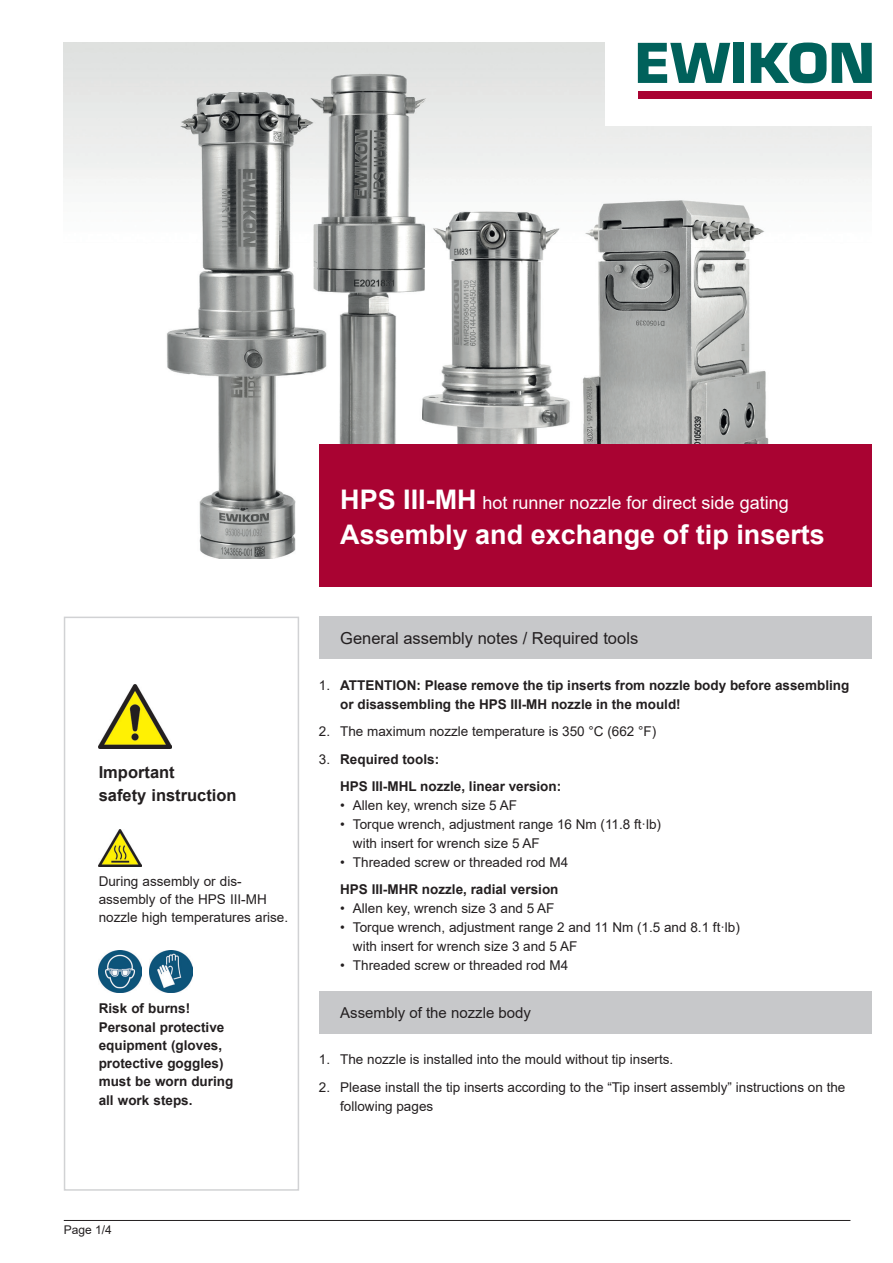
<style>
.page{position:relative;width:893px;height:1263px;background:#fff}
.page>*{position:absolute;margin:0;border:0;box-sizing:border-box;transform-origin:0 0}
.t1{font:700 27px "Arial";color:#fff}
.t2{font:18px "Arial";color:#fff}
.t3{font:16.5px "Arial";color:#231f20}
.t4{font:700 16.5px/22.4px "Arial";color:#231f20}
.t5{font:15px "Arial";color:#231f20}
.t6{font:13.5px/18.9px "Arial";color:#231f20}
.t7{font:700 13.5px/18.3px "Arial";color:#231f20}
.t8{font:12px "Arial";color:#231f20}
.s1{font-weight:700;font-size:27px}
.s2{font-weight:400}
</style>
<div class="page">
<hr style="left:64px;top:1220px;width:786px;height:1px;background:#231f20">
<img style="left:64px;top:43px;width:808px;height:516px">
<div style="left:606px;top:0;width:287px;height:126px;background:#fff"></div>
<div style="left:319px;top:617px;width:553px;height:42px;background:#c7c8ca"></div>
<div style="left:319px;top:991px;width:553px;height:42px;background:#c7c8ca"></div>
<div style="left:638px;top:92px;width:234px;height:7px;background:#a90332"></div>
<svg style="left:638px;top:43px;width:92px;height:40px"></svg>
<div style="left:733px;top:43px;width:11px;height:40px;background:#00615b"></div>
<svg style="left:751px;top:43px;width:75px;height:40px"></svg>
<svg style="left:832px;top:43px;width:40px;height:40px"></svg>
<div style="left:319px;top:444px;width:553px;height:143px;background:#a90332"></div>
<div style="left:64px;top:617px;width:235px;height:574px;border:2px solid #d1d2d4"></div>
<img style="left:99px;top:829px;width:42px;height:37px">
<img style="left:99px;top:950px;width:42px;height:43px">
<img style="left:150px;top:950px;width:42px;height:43px">
<img style="left:99px;top:684px;width:72px;height:64px">
<p class="t2" style="left:340px;top:490px;width:450px"><span class="s1">HPS III-MH</span> hot runner nozzle for direct side gating</p>
<p class="t1" style="left:340px;top:516px;width:486px">Assembly and exchange of tip inserts</p>
<p class="t4" style="left:99px;top:762px;width:139px">Important<br>safety instruction</p>
<p class="t6" style="left:99px;top:872px;width:191px;line-height:18.3px">During assembly or dis&shy;assembly of the HPS III-MH nozzle high temperatures arise.</p>
<p class="t7" style="left:99px;top:1000px;width:136px">Risk of burns!<br>Personal protective equipment (gloves, protective goggles) must be worn during all work steps.</p>
<p class="t3" style="left:340px;top:627px;width:300px">General assembly notes / Required tools</p>
<p class="t7" style="left:340px;top:676px;width:511px;line-height:18.9px;text-indent:-21px"><span class="s2">1.</span> ATTENTION: Please remove the tip inserts from nozzle body before assembling or disassembling the HPS III-MH nozzle in the mould!</p>
<p class="t6" style="left:319px;top:722px;width:339px">2. The maximum nozzle temperature is 350 °C (662 °F)</p>
<p class="t7" style="left:319px;top:750px;width:122px"><span class="s2">3.</span> Required tools:</p>
<p class="t7" style="left:340px;top:777px;width:223px">HPS III-MHL nozzle, linear version:</p>
<p class="t6" style="left:340px;top:796px;width:178px">• Allen key, wrench size 5 AF</p>
<p class="t6" style="left:340px;top:814px;width:322px">• Torque wrench, adjustment range 16 Nm (11.8 ft·lb)</p>
<p class="t6" style="left:353px;top:833px;width:188px">with insert for wrench size 5 AF</p>
<p class="t6" style="left:340px;top:852px;width:230px">• Threaded screw or threaded rod M4</p>
<p class="t7" style="left:340px;top:880px;width:220px">HPS III-MHR nozzle, radial version</p>
<p class="t6" style="left:340px;top:898px;width:216px">• Allen key, wrench size 3 and 5 AF</p>
<p class="t6" style="left:353px;top:917px;width:388px;text-indent:-13px">• Torque wrench, adjustment range 2 and 11 Nm (1.5 and 8.1 ft·lb) with insert for wrench size 3 and 5 AF</p>
<p class="t6" style="left:340px;top:955px;width:230px">• Threaded screw or threaded rod M4</p>
<p class="t5" style="left:340px;top:1002px;width:192px">Assembly of the nozzle body</p>
<p class="t6" style="left:319px;top:1050px;width:356px">1. The nozzle is installed into the mould without tip inserts.</p>
<p class="t6" style="left:340px;top:1077px;width:507px;text-indent:-21px">2. Please install the tip inserts according to the “Tip insert assembly” instructions on the following pages</p>
<p class="t8" style="left:64px;top:1222px;width:50px">Page 1/4</p>
</div>
